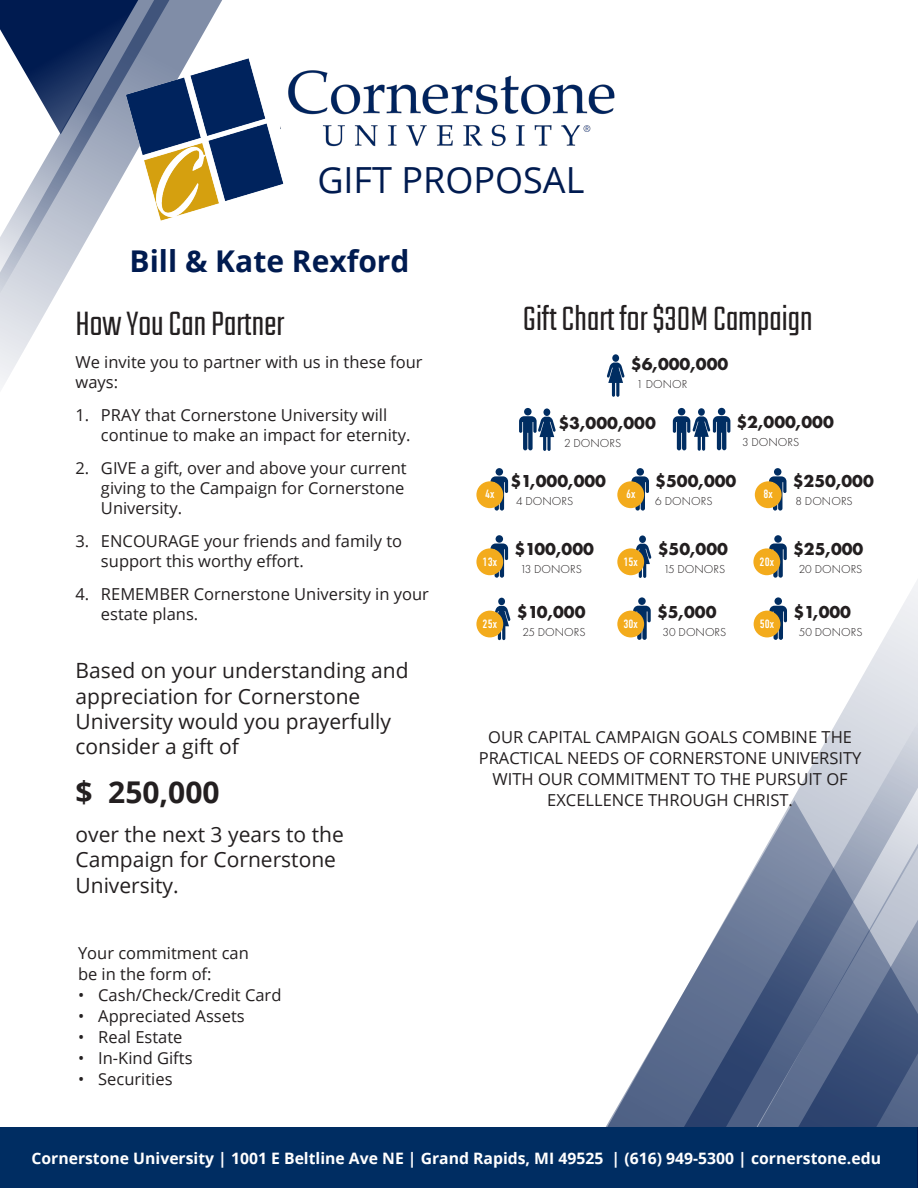
<style>
.page{position:relative;width:918px;height:1188px;background:#fff}
.page>*{position:absolute;margin:0;border:0;box-sizing:border-box;transform-origin:0 0}
.futura_title{font:300 37.5px "Teko";color:#231f20}
.t1{font:36px "Open Sans";color:#001b50}
.t2{font:700 30px "Open Sans";color:#001b50}
.futura-11{font:700 30px "Open Sans";color:#231f20}
.futura-11-2{font:21px/25.2px "Open Sans";color:#231f20}
.futura-11-3{font:700 18px "Futura PT";color:#231f20}
.futura-11-4{font:16.5px/19.8px "Open Sans";color:#231f20}
.main_swiss_style{font:700 15.75px "Open Sans";color:#fff}
.futura-11-5{font:300 12px "Futura PT";color:#231f20}
.futura-11-6{font:12px "DIN Condensed";color:#fff}
</style>
<div class="page">
<svg style="left:753px;top:620px;width:165px;height:180px"></svg>
<svg style="left:0;top:0;width:222px;height:388px"></svg>
<svg style="left:0;top:0;width:199px;height:386px"></svg>
<svg style="left:606px;top:800px;width:312px;height:327px"></svg>
<div style="left:639px;top:535px;width:7px;height:8px;background:#002d62;border-radius:50%"></div>
<svg style="left:634px;top:544px;width:17px;height:34px"></svg>
<div style="left:498px;top:598px;width:7px;height:7px;background:#002d62;border-radius:50%"></div>
<svg style="left:493px;top:606px;width:18px;height:34px"></svg>
<div style="left:612px;top:354px;width:7px;height:8px;background:#002d62;border-radius:50%"></div>
<svg style="left:607px;top:363px;width:18px;height:34px"></svg>
<div style="left:0;top:1127px;width:917px;height:61px;background:#002d62"></div>
<div style="left:698px;top:408px;width:7px;height:8px;background:#002d62;border-radius:50%"></div>
<div style="left:543px;top:408px;width:7px;height:8px;background:#002d62;border-radius:50%"></div>
<div style="left:496px;top:535px;width:7px;height:8px;background:#002d62;border-radius:50%"></div>
<svg style="left:491px;top:543px;width:17px;height:35px"></svg>
<div style="left:774px;top:535px;width:8px;height:8px;background:#002d62;border-radius:50%"></div>
<svg style="left:769px;top:543px;width:18px;height:35px"></svg>
<div style="left:638px;top:597px;width:8px;height:8px;background:#002d62;border-radius:50%"></div>
<svg style="left:633px;top:606px;width:18px;height:34px"></svg>
<div style="left:774px;top:597px;width:8px;height:8px;background:#002d62;border-radius:50%"></div>
<svg style="left:769px;top:606px;width:18px;height:34px"></svg>
<div style="left:678px;top:408px;width:7px;height:7px;background:#002d62;border-radius:50%"></div>
<div style="left:524px;top:408px;width:8px;height:7px;background:#002d62;border-radius:50%"></div>
<svg style="left:519px;top:416px;width:37px;height:35px"></svg>
<div style="left:718px;top:408px;width:7px;height:7px;background:#002d62;border-radius:50%"></div>
<svg style="left:673px;top:416px;width:57px;height:35px"></svg>
<div style="left:476px;top:548px;width:27px;height:27px;background:#f3ab1c;border-radius:50%"></div>
<div style="left:617px;top:548px;width:27px;height:27px;background:#f3ab1c;border-radius:50%"></div>
<div style="left:476px;top:611px;width:27px;height:26px;background:#f3ab1c;border-radius:50%"></div>
<div style="left:753px;top:548px;width:27px;height:27px;background:#f3ab1c;border-radius:50%"></div>
<div style="left:617px;top:611px;width:27px;height:26px;background:#f3ab1c;border-radius:50%"></div>
<div style="left:754px;top:611px;width:26px;height:26px;background:#f3ab1c;border-radius:50%"></div>
<img style="left:111px;top:54px;width:173px;height:171px">
<img style="left:281px;top:63px;width:334px;height:91px">
<div style="left:636px;top:468px;width:8px;height:8px;background:#002d62;border-radius:50%"></div>
<svg style="left:631px;top:476px;width:18px;height:35px"></svg>
<div style="left:496px;top:468px;width:7px;height:8px;background:#002d62;border-radius:50%"></div>
<svg style="left:491px;top:476px;width:17px;height:35px"></svg>
<div style="left:774px;top:468px;width:7px;height:8px;background:#002d62;border-radius:50%"></div>
<svg style="left:769px;top:476px;width:17px;height:35px"></svg>
<div style="left:617px;top:481px;width:27px;height:27px;background:#f3ab1c;border-radius:50%"></div>
<div style="left:476px;top:481px;width:27px;height:27px;background:#f3ab1c;border-radius:50%"></div>
<div style="left:755px;top:481px;width:27px;height:27px;background:#f3ab1c;border-radius:50%"></div>
<p class="t1" style="left:317px;top:155px;width:269px">GIFT PROPOSAL</p>
<p class="t2" style="left:130px;top:240px;width:281px">Bill &amp; Kate Rexford</p>
<p class="futura_title" style="left:75px;top:303px;width:211px">How You Can Partner</p>
<p class="futura-11-4" style="left:75px;top:352px;width:349px">We invite you to partner with us in these four ways:</p>
<p class="futura-11-4" style="left:101px;top:405px;width:311px;text-indent:-25px">1. PRAY that Cornerstone University will continue to make an impact for eternity.</p>
<p class="futura-11-4" style="left:101px;top:458px;width:307px;text-indent:-25px">2. GIVE a gift, over and above your current giving to the Campaign for Cornerstone<br>University.</p>
<p class="futura-11-4" style="left:101px;top:531px;width:303px;text-indent:-25px">3. ENCOURAGE your friends and family to support this worthy effort.</p>
<p class="futura-11-4" style="left:101px;top:584px;width:330px;text-indent:-25px">4. REMEMBER Cornerstone University in your estate plans.</p>
<p class="futura-11-2" style="left:75px;top:658px;width:335px">Based on your understanding and appreciation for Cornerstone<br>University would you prayerfully consider a gift of</p>
<p class="futura-11" style="left:75px;top:771px;width:146px">$ 250,000</p>
<p class="futura-11-2" style="left:75px;top:821px;width:270px">over the next 3 years to the<br>Campaign for Cornerstone<br>University.</p>
<p class="futura-11-4" style="left:78px;top:942px;width:172px">Your commitment can</p>
<p class="futura-11-4" style="left:78px;top:963px;width:135px">be in the form of:</p>
<p class="futura-11-4" style="left:78px;top:984px;width:205px">• Cash/Check/Credit Card</p>
<p class="futura-11-4" style="left:78px;top:1005px;width:168px">• Appreciated Assets</p>
<p class="futura-11-4" style="left:78px;top:1026px;width:106px">• Real Estate</p>
<p class="futura-11-4" style="left:78px;top:1047px;width:116px">• In-Kind Gifts</p>
<p class="futura-11-4" style="left:78px;top:1068px;width:96px">• Securities</p>
<p class="futura_title" style="left:523px;top:299px;width:291px">Gift Chart for $30M Campaign</p>
<p class="futura-11-3" style="left:631px;top:352px;width:99px">$6,000,000</p>
<p class="futura-11-5" style="left:637px;top:377px;width:53px">1 DONOR</p>
<p class="futura-11-3" style="left:559px;top:411px;width:99px">$3,000,000</p>
<p class="futura-11-5" style="left:564px;top:436px;width:59px">2 DONORS</p>
<p class="futura-11-3" style="left:736px;top:410px;width:99px">$2,000,000</p>
<p class="futura-11-5" style="left:742px;top:435px;width:59px">3 DONORS</p>
<p class="futura-11-3" style="left:655px;top:469px;width:83px">$500,000</p>
<p class="futura-11-5" style="left:655px;top:494px;width:59px">6 DONORS</p>
<p class="futura-11-3" style="left:510px;top:470px;width:97px">$1,000,000</p>
<p class="futura-11-5" style="left:516px;top:494px;width:59px">4 DONORS</p>
<p class="futura-11-6" style="left:485px;top:488px;width:11px">4x</p>
<p class="futura-11-6" style="left:626px;top:488px;width:11px">6x</p>
<p class="futura-11-6" style="left:764px;top:488px;width:11px">8x</p>
<p class="futura-11-3" style="left:514px;top:538px;width:81px">$100,000</p>
<p class="futura-11-5" style="left:520px;top:563px;width:63px">13 DONORS</p>
<p class="futura-11-6" style="left:483px;top:555px;width:16px">13x</p>
<p class="futura-11-6" style="left:624px;top:555px;width:16px">15x</p>
<p class="futura-11-3" style="left:658px;top:538px;width:72px">$50,000</p>
<p class="futura-11-5" style="left:663px;top:563px;width:63px">15 DONORS</p>
<p class="futura-11-6" style="left:760px;top:555px;width:16px">20x</p>
<p class="futura-11-6" style="left:483px;top:618px;width:16px">25x</p>
<p class="futura-11-3" style="left:517px;top:600px;width:70px">$10,000</p>
<p class="futura-11-5" style="left:522px;top:625px;width:65px">25 DONORS</p>
<p class="futura-11-3" style="left:657px;top:600px;width:61px">$5,000</p>
<p class="futura-11-5" style="left:663px;top:625px;width:65px">30 DONORS</p>
<p class="futura-11-6" style="left:624px;top:617px;width:16px">30x</p>
<p class="futura-11-6" style="left:760px;top:617px;width:16px">50x</p>
<p class="futura-11-3" style="left:793px;top:469px;width:83px">$250,000</p>
<p class="futura-11-5" style="left:796px;top:494px;width:59px">8 DONORS</p>
<p class="futura-11-3" style="left:793px;top:538px;width:72px">$25,000</p>
<p class="futura-11-5" style="left:799px;top:563px;width:65px">20 DONORS</p>
<p class="futura-11-3" style="left:793px;top:600px;width:59px">$1,000</p>
<p class="futura-11-5" style="left:799px;top:625px;width:65px">50 DONORS</p>
<p class="futura-11-4" style="left:479px;top:726px;width:384px;line-height:21px;text-align:center">OUR CAPITAL CAMPAIGN GOALS COMBINE THE PRACTICAL NEEDS OF CORNERSTONE UNIVERSITY WITH OUR COMMITMENT TO THE PURSUIT OF EXCELLENCE THROUGH CHRIST.</p>
<p class="main_swiss_style" style="left:31px;top:1147px;width:851px">Cornerstone University | 1001 E Beltline Ave NE | Grand Rapids, MI 49525 | (616) 949-5300 | cornerstone.edu</p>
</div>
